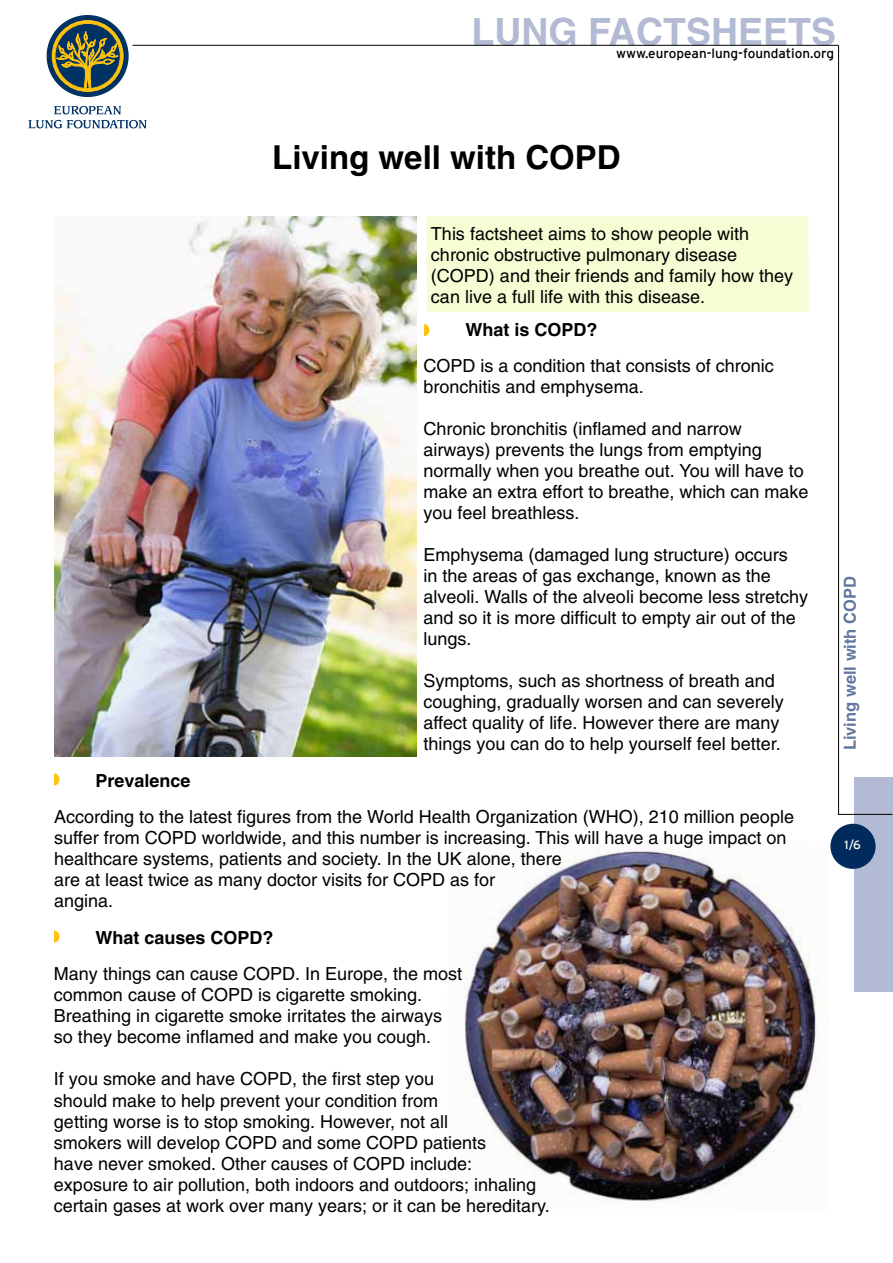
<style>
.page{position:relative;width:893px;height:1263px;background:#fff}
.page>*{position:absolute;margin:0;border:0;box-sizing:border-box;transform-origin:0 0}
.t1{font:700 37.5px "Helvetica";color:#b2bbd3}
.t2{font:700 33px "Helvetica";color:#000}
.t3{font:18px/21px "Helvetica";color:#000}
.t4{font:700 18px "Helvetica";color:#000}
.t5{font:700 16.5px "Helvetica";color:#62779f}
.t6{font:13.5px "Interstate";color:#000}
.t7{font:12px "Interstate";color:#fff}
</style>
<div class="page">
<div style="left:426px;top:216px;width:383px;height:96px;background:#f7fcd5"></div>
<img style="left:464px;top:841px;width:353px;height:361px">
<img style="left:54px;top:216px;width:362px;height:540px">
<svg style="left:424px;top:324px;width:5px;height:12px"></svg>
<svg style="left:54px;top:773px;width:5px;height:12px"></svg>
<svg style="left:54px;top:930px;width:5px;height:12px"></svg>
<div style="left:854px;top:777px;width:38px;height:214px;background:#b2bbd3"></div>
<div style="left:830px;top:824px;width:46px;height:45px;background:#002b5c;border-radius:50%"></div>
<hr style="left:838px;top:45px;width:1px;height:769px;background:#000">
<hr style="left:132px;top:45px;width:706px;height:1px;background:#000">
<hr style="left:838px;top:814px;width:54px;height:1px;background:#000">
<div style="left:47px;top:15px;width:82px;height:82px;background:#003263;border-radius:50%"></div>
<svg style="left:54px;top:106px;width:67px;height:8px"></svg>
<svg style="left:28px;top:120px;width:119px;height:8px"></svg>
<svg style="left:52px;top:20px;width:71px;height:72px"></svg>
<h1 class="t1" style="left:471px;top:9px;width:366px">LUNG FACTSHEETS</h1>
<p class="t6" style="left:616px;top:45px;width:219px">www.european-lung-foundation.org</p>
<h2 class="t2" style="left:272px;top:138px;width:350px">Living well with COPD</h2>
<p class="t3" style="left:431px;top:223px;width:364px">This factsheet aims to show people with chronic obstructive pulmonary disease (COPD) and their friends and family how they can live a full life with this disease.</p>
<p class="t4" style="left:465px;top:319px;width:134px">What is COPD?</p>
<p class="t3" style="left:424px;top:355px;width:352px">COPD is a condition that consists of chronic bronchitis and emphysema.</p>
<p class="t3" style="left:424px;top:418px;width:386px">Chronic bronchitis (inflamed and narrow airways) prevents the lungs from emptying normally when you breathe out. You will have to make an extra effort to breathe, which can make you feel breathless.</p>
<p class="t3" style="left:424px;top:544px;width:386px">Emphysema (damaged lung structure) occurs<br>in the areas of gas exchange, known as the alveoli. Walls of the alveoli become less stretchy and so it is more difficult to empty air out of the lungs.</p>
<p class="t3" style="left:424px;top:670px;width:362px">Symptoms, such as shortness of breath and coughing, gradually worsen and can severely affect quality of life. However there are many things you can do to help yourself feel better.</p>
<p class="t4" style="left:95px;top:770px;width:97px">Prevalence</p>
<p class="t3" style="left:54px;top:806px;width:741px">According to the latest figures from the World Health Organization (WHO), 210 million people suffer from COPD worldwide, and this number is increasing. This will have a huge impact on healthcare systems, patients and society. In the UK alone, there<br>are at least twice as many doctor visits for COPD as for<br>angina.</p>
<p class="t4" style="left:95px;top:927px;width:180px">What causes COPD?</p>
<p class="t3" style="left:54px;top:963px;width:410px">Many things can cause COPD. In Europe, the most common cause of COPD is cigarette smoking.<br>Breathing in cigarette smoke irritates the airways so they become inflamed and make you cough.</p>
<p class="t3" style="left:54px;top:1068px;width:497px">If you smoke and have COPD, the first step you<br>should make to help prevent your condition from<br>getting worse is to stop smoking. However, not all<br>smokers will develop COPD and some COPD patients<br>have never smoked. Other causes of COPD include: exposure to air pollution, both indoors and outdoors; inhaling certain gases at work over many years; or it can be hereditary.</p>
<p class="t5" style="left:840px;top:750px;width:176px;rotate:-90deg">Living well with COPD</p>
<p class="t7" style="left:844px;top:837px;width:18px">1/6</p>
</div>
